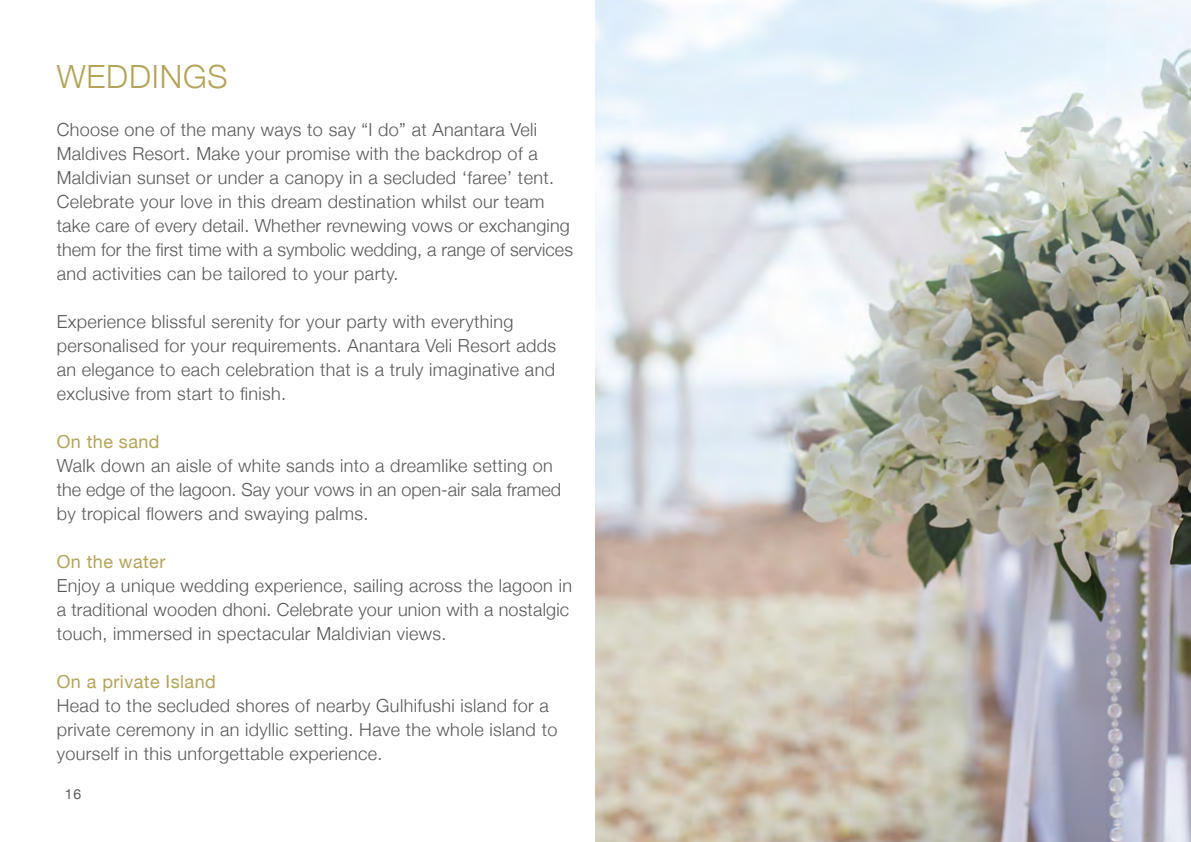
<style>
.page{position:relative;width:1191px;height:842px;background:#fff}
.page>*{position:absolute;margin:0;border:0;box-sizing:border-box;transform-origin:0 0}
.t1{font:300 32px "Helvetica Neue";letter-spacing:.025em;color:#b4a358}
.t2{font:300 18px/24px "Helvetica Neue";letter-spacing:.02em;color:#58595b}
.t3{font:18px "Helvetica Neue";letter-spacing:.025em;color:#b4a358}
.t4{font:14px "Helvetica Neue";color:#58595b}
</style>
<div class="page">
<img style="left:595px;top:0;width:596px;height:842px">
<h1 class="t1" style="left:57px;top:50px;width:172px">WEDDINGS</h1>
<p class="t2" style="left:57px;top:116px;width:518px">Choose one of the many ways to say “I do” at Anantara Veli Maldives Resort. Make your promise with the backdrop of a Maldivian sunset or under a canopy in a secluded ‘faree’ tent.<br>Celebrate your love in this dream destination whilst our team take care of every detail. Whether revnewing vows or exchanging them for the first time with a symbolic wedding, a range of services and activities can be tailored to your party.</p>
<p class="t2" style="left:57px;top:308px;width:501px">Experience blissful serenity for your party with everything personalised for your requirements. Anantara Veli Resort adds an elegance to each celebration that is a truly imaginative and exclusive from start to finish.</p>
<p class="t3" style="left:57px;top:428px;width:104px">On the sand</p>
<p class="t2" style="left:57px;top:452px;width:506px">Walk down an aisle of white sands into a dreamlike setting on the edge of the lagoon. Say your vows in an open-air sala framed by tropical flowers and swaying palms.</p>
<p class="t3" style="left:57px;top:548px;width:110px">On the water</p>
<p class="t2" style="left:57px;top:572px;width:517px">Enjoy a unique wedding experience, sailing across the lagoon in a traditional wooden dhoni. Celebrate your union with a nostalgic touch, immersed in spectacular Maldivian views.</p>
<p class="t3" style="left:57px;top:668px;width:161px">On a private Island</p>
<p class="t2" style="left:57px;top:692px;width:502px">Head to the secluded shores of nearby Gulhifushi island for a private ceremony in an idyllic setting. Have the whole island to yourself in this unforgettable experience.</p>
<p class="t4" style="left:65px;top:784px;width:18px">16</p>
</div>
